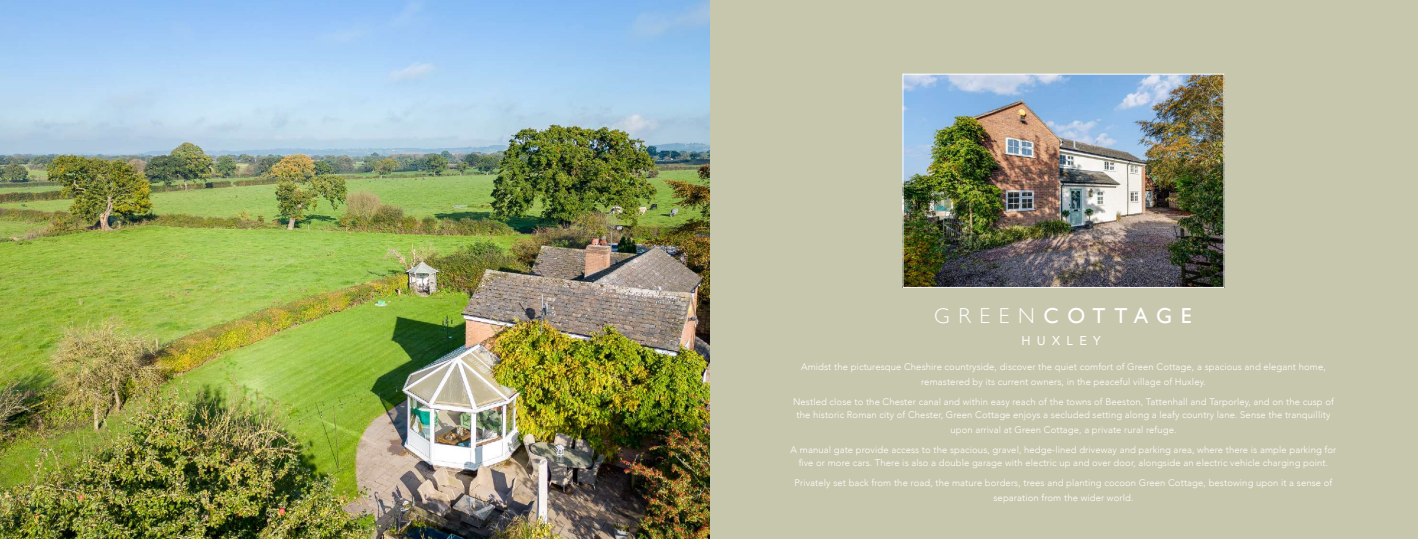
<style>
.page{position:relative;width:1418px;height:539px;background:#fff}
.page>*{position:absolute;margin:0;border:0;box-sizing:border-box;transform-origin:0 0}
.t1{font:21.7px "Gill Sans";letter-spacing:.38em;color:#fff}
.t2{font:12.7px "Avenir";letter-spacing:.5em;color:#fff}
.t3{font:300 9.5px/20px "Avenir";letter-spacing:.01em;color:#fff;text-align:center}
.s1{font-weight:300}
</style>
<div class="page">
<div style="left:709px;top:0;width:708px;height:539px;background:#c7c7ad"></div>
<img style="left:0;top:0;width:709px;height:539px">
<img style="left:904px;top:76px;width:318px;height:210px">
<div style="left:902px;top:74px;width:322px;height:214px;border:1px solid #fff"></div>
<h1 class="t1" style="left:934px;top:303px;width:259px"><span class="s1">GREEN</span>COTTAGE</h1>
<h2 class="t2" style="left:1021px;top:330px;width:81px">HUXLEY</h2>
<p class="t3" style="left:801px;top:359px;width:526px;line-height:15px">Amidst the picturesque Cheshire countryside, discover the quiet comfort of Green Cottage, a spacious and elegant home, remastered by its current owners, in the peaceful village of Huxley.</p>
<p class="t3" style="left:793px;top:395px;width:542px;line-height:13px">Nestled close to the Chester canal and within easy reach of the towns of Beeston, Tattenhall and Tarporley, and on the cusp of the historic Roman city of Chester, Green Cottage enjoys a secluded setting along a leafy country lane. Sense the tranquillity</p>
<p class="t3" style="left:790px;top:419px;width:547px">upon arrival at Green Cottage, a private rural refuge.<br>A manual gate provide access to the spacious, gravel, hedge-lined driveway and parking area, where there is ample parking for</p>
<p class="t3" style="left:794px;top:452px;width:539px">five or more cars. There is also a double garage with electric up and over door, alongside an electric vehicle charging point.<br>Privately set back from the road, the mature borders, trees and planting cocoon Green Cottage, bestowing upon it a sense of</p>
<p class="t3" style="left:993px;top:487px;width:141px">separation from the wider world.</p>
</div>
